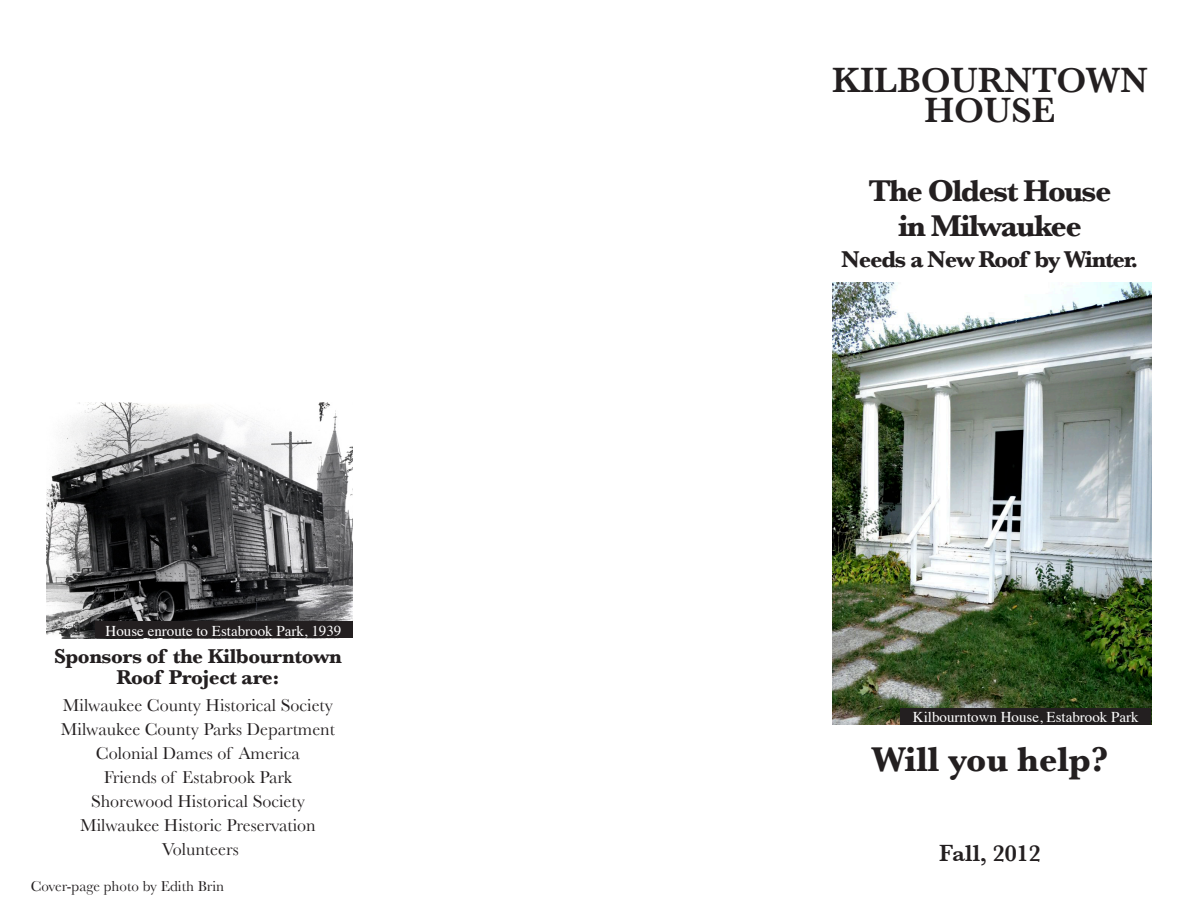
<style>
.page{position:relative;width:1188px;height:918px;background:#fff}
.page>*{position:absolute;margin:0;border:0;box-sizing:border-box;transform-origin:0 0}
.t1{font:600 36px/30px "Baskerville";color:#231f20;text-align:center}
.t2{font:700 36px "Baskerville";color:#231f20}
.t3{font:700 31.5px "Baskerville";letter-spacing:-.05em;color:#231f20}
.t4{font:700 24px "Baskerville";letter-spacing:-.05em;color:#231f20}
.t5{font:600 24px "Baskerville";color:#231f20}
.t6{font:700 21px "Baskerville";letter-spacing:-.02em;color:#231f20}
.t7{font:18px "Baskerville";color:#231f20}
.t8{font:15px "Times";color:#fff}
.t9{font:15px "Baskerville";color:#231f20}
</style>
<div class="page">
<img style="left:46px;top:403px;width:306px;height:235px">
<div style="left:95px;top:622px;width:257px;height:16px;background:#231f20"></div>
<img style="left:832px;top:282px;width:319px;height:442px">
<div style="left:900px;top:708px;width:251px;height:16px;background:#231f20"></div>
<p class="t8" style="left:106px;top:617px;width:237px">House enroute to Estabrook Park, 1939</p>
<p class="t6" style="left:54px;top:644px;width:289px">Sponsors of the Kilbourntown</p>
<p class="t6" style="left:117px;top:665px;width:164px">Roof Project are:</p>
<p class="t7" style="left:63px;top:694px;width:272px">Milwaukee County Historical Society</p>
<p class="t7" style="left:61px;top:718px;width:276px">Milwaukee County Parks Department</p>
<p class="t7" style="left:96px;top:742px;width:206px">Colonial Dames of America</p>
<p class="t7" style="left:104px;top:766px;width:190px">Friends of Estabrook Park</p>
<p class="t7" style="left:91px;top:790px;width:216px">Shorewood Historical Society</p>
<p class="t7" style="left:80px;top:814px;width:237px">Milwaukee Historic Preservation</p>
<p class="t7" style="left:162px;top:838px;width:78px">Volunteers</p>
<p class="t9" style="left:31px;top:877px;width:195px">Cover-page photo by Edith Brin</p>
<p class="t1" style="left:832px;top:65px;width:317px">KILBOURNTOWN<br>HOUSE</p>
<p class="t3" style="left:868px;top:172px;width:245px">The Oldest House</p>
<p class="t3" style="left:898px;top:207px;width:185px">in Milwaukee</p>
<p class="t4" style="left:841px;top:245px;width:299px">Needs a New Roof by Winter.</p>
<p class="t8" style="left:913px;top:703px;width:227px">Kilbourntown House, Estabrook Park</p>
<p class="t2" style="left:872px;top:738px;width:238px">Will you help?</p>
<p class="t5" style="left:939px;top:839px;width:103px">Fall, 2012</p>
</div>
